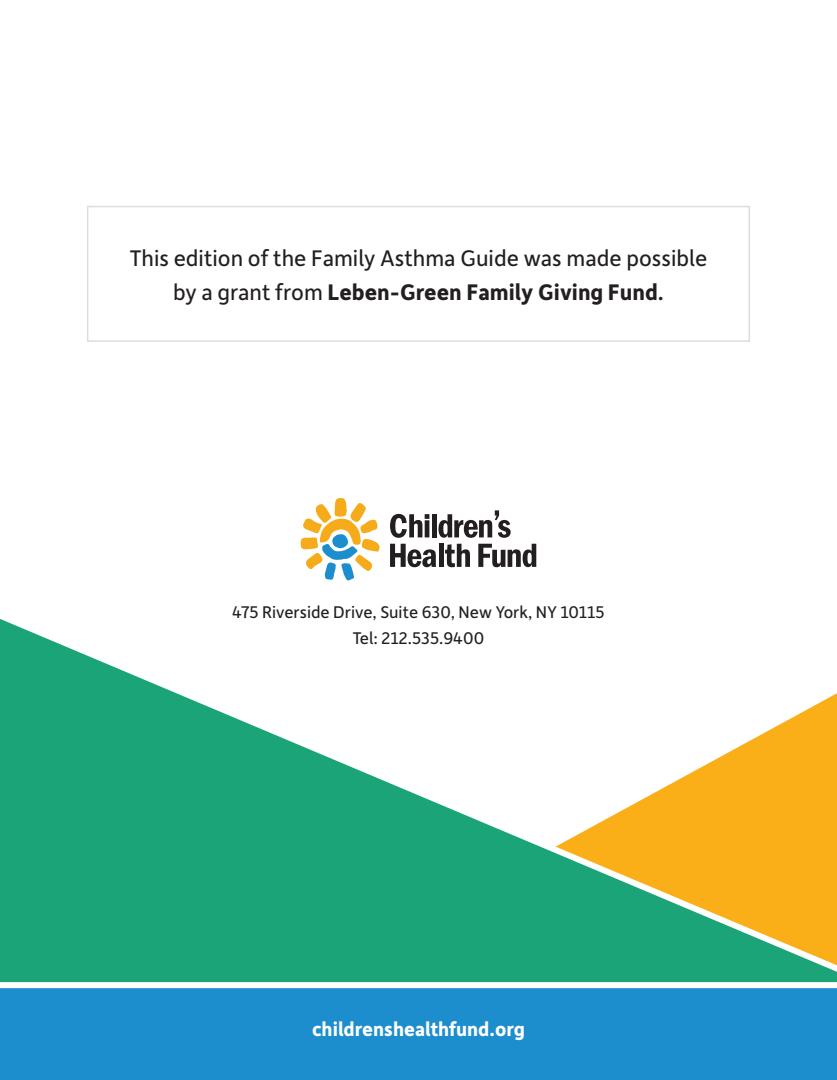
<style>
.page{position:relative;width:837px;height:1080px;background:#fff}
.page>*{position:absolute;margin:0;border:0;box-sizing:border-box;transform-origin:0 0}
.t1{font:24px "Depot New";color:#231f20}
.t2{font:700 24px "Depot New";color:#231f20}
.t3{font:700 21px "Depot New";color:#fff}
.t4{font:18px "Depot New";color:#231f20}
.s1{font-weight:400}
.s2{font-weight:500}
</style>
<div class="page">
<svg style="left:390px;top:514px;width:39px;height:24px"></svg>
<hr style="left:432px;top:514px;width:4px;height:23px;background:#231f20">
<svg style="left:438px;top:510px;width:73px;height:28px"></svg>
<svg style="left:390px;top:544px;width:46px;height:23px"></svg>
<hr style="left:439px;top:544px;width:4px;height:23px;background:#231f20">
<svg style="left:445px;top:544px;width:25px;height:23px"></svg>
<svg style="left:478px;top:544px;width:58px;height:23px"></svg>
<svg style="left:301px;top:498px;width:79px;height:83px"></svg>
<svg style="left:0;top:619px;width:837px;height:363px"></svg>
<div style="left:87px;top:206px;width:663px;height:136px;border:2px solid #dcdddf"></div>
<svg style="left:0;top:982px;width:837px;height:98px;background:#2994d0"></svg>
<p class="t1" style="left:130px;top:242px;width:579px">This edition of the Family Asthma Guide was made possible</p>
<p class="t2" style="left:173px;top:277px;width:492px"><span class="s1">by a grant from</span> Leben-Green Family Giving Fund<span class="s2">.</span></p>
<p class="t4" style="left:232px;top:600px;width:374px">475 Riverside Drive, Suite 630, New York, NY 10115</p>
<p class="t4" style="left:353px;top:626px;width:133px">Tel: 212.535.9400</p>
<p class="t3" style="left:312px;top:1016px;width:215px">childrenshealthfund.org</p>
</div>
